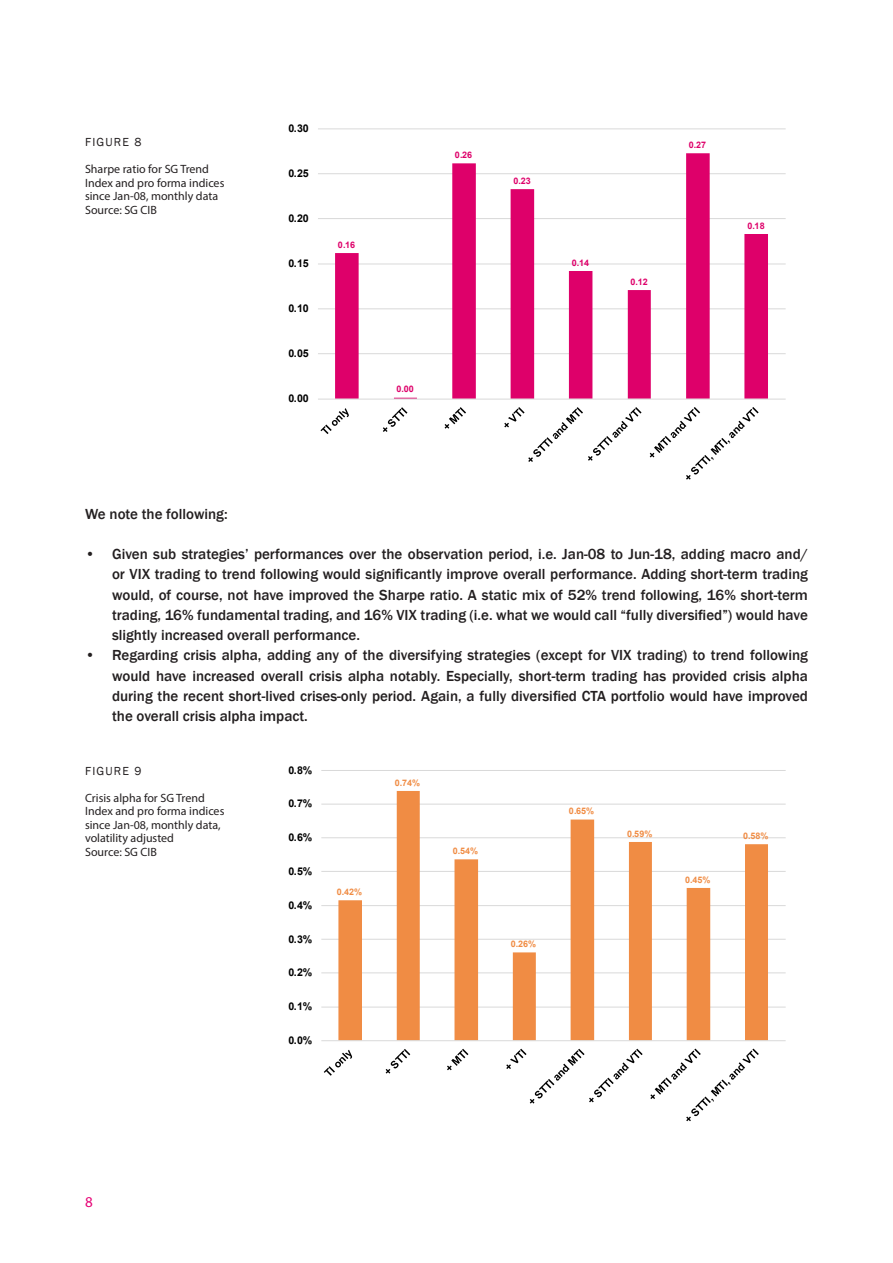
<style>
.page{position:relative;width:893px;height:1263px;background:#fff}
.page>*{position:absolute;margin:0;border:0;box-sizing:border-box;transform-origin:0 0}
.t1{font:500 15px/20.2px "Franklin Gothic";color:#231f20;text-align:justify}
.t2{font:15px "Myriad Pro";color:#e60275}
.t3{font:12px/13.5px "Myriad Pro";color:#231f20}
.t4{font:12px "Franklin Gothic";letter-spacing:.1em;color:#231f20}
.t5{font:700 10.65px "Arial";letter-spacing:-.03em;color:#000}
.t6{font:700 9px "Arial";letter-spacing:.005em;color:#f08c44}
.t7{font:700 9px "Arial";letter-spacing:.005em;color:#de006a}
</style>
<div class="page">
<hr style="left:318px;top:353px;width:468px;height:1px;background:#d9d9d9">
<hr style="left:318px;top:309px;width:468px;height:1px;background:#d9d9d9">
<hr style="left:318px;top:264px;width:468px;height:1px;background:#d9d9d9">
<hr style="left:318px;top:218px;width:468px;height:1px;background:#d9d9d9">
<hr style="left:318px;top:173px;width:468px;height:1px;background:#d9d9d9">
<hr style="left:318px;top:129px;width:468px;height:1px;background:#d9d9d9">
<svg style="left:335px;top:153px;width:433px;height:246px"></svg>
<hr style="left:318px;top:399px;width:468px;height:1px;background:#d9d9d9">
<svg style="left:320px;top:408px;width:29px;height:26px"></svg>
<svg style="left:383px;top:407px;width:24px;height:25px"></svg>
<svg style="left:445px;top:407px;width:21px;height:22px"></svg>
<svg style="left:504px;top:407px;width:137px;height:55px"></svg>
<svg style="left:650px;top:407px;width:109px;height:73px"></svg>
<hr style="left:321px;top:1007px;width:465px;height:1px;background:#d9d9d9">
<hr style="left:321px;top:972px;width:465px;height:1px;background:#d9d9d9">
<hr style="left:321px;top:939px;width:465px;height:1px;background:#d9d9d9">
<hr style="left:321px;top:905px;width:465px;height:1px;background:#d9d9d9">
<hr style="left:321px;top:871px;width:465px;height:1px;background:#d9d9d9">
<hr style="left:321px;top:837px;width:465px;height:1px;background:#d9d9d9">
<hr style="left:321px;top:804px;width:465px;height:1px;background:#d9d9d9">
<hr style="left:321px;top:770px;width:465px;height:1px;background:#d9d9d9">
<svg style="left:338px;top:791px;width:430px;height:249px"></svg>
<hr style="left:321px;top:1040px;width:465px;height:1px;background:#d9d9d9">
<svg style="left:324px;top:1050px;width:28px;height:26px"></svg>
<svg style="left:386px;top:1049px;width:24px;height:24px"></svg>
<svg style="left:447px;top:1049px;width:21px;height:21px"></svg>
<svg style="left:506px;top:1049px;width:137px;height:54px"></svg>
<svg style="left:650px;top:1048px;width:109px;height:73px"></svg>
<p class="t4" style="left:85px;top:137px;width:58px">FIGURE 8</p>
<p class="t3" style="left:85px;top:164px;width:141px">Sharpe ratio for SG Trend<br>Index and pro forma indices since Jan-08, monthly data<br>Source: SG CIB</p>
<p class="t5" style="left:288px;top:124px;width:22px">0.30</p>
<p class="t5" style="left:288px;top:169px;width:22px">0.25</p>
<p class="t5" style="left:288px;top:214px;width:22px">0.20</p>
<p class="t5" style="left:288px;top:259px;width:22px">0.15</p>
<p class="t5" style="left:288px;top:304px;width:22px">0.10</p>
<p class="t5" style="left:288px;top:350px;width:22px">0.05</p>
<p class="t5" style="left:288px;top:395px;width:22px">0.00</p>
<p class="t7" style="left:338px;top:241px;width:19px">0.16</p>
<p class="t7" style="left:396px;top:386px;width:19px">0.00</p>
<p class="t7" style="left:455px;top:151px;width:19px">0.26</p>
<p class="t7" style="left:513px;top:177px;width:19px">0.23</p>
<p class="t7" style="left:572px;top:259px;width:19px">0.14</p>
<p class="t7" style="left:630px;top:278px;width:19px">0.12</p>
<p class="t7" style="left:689px;top:141px;width:19px">0.27</p>
<p class="t7" style="left:747px;top:222px;width:19px">0.18</p>
<p class="t1" style="left:85px;top:504px;width:144px">We note the following:</p>
<p class="t1" style="left:112px;top:544px;width:697px;text-indent:-27px">• Given sub strategies’ performances over the observation period, i.e. Jan-08 to Jun-18, adding macro and/ or VIX trading to trend following would significantly improve overall performance. Adding short-term trading would, of course, not have improved the Sharpe ratio. A static mix of 52% trend following, 16% short-term trading, 16% fundamental trading, and 16% VIX trading (i.e. what we would call “fully diversified”) would have slightly increased overall performance.</p>
<p class="t1" style="left:112px;top:645px;width:697px;text-indent:-27px">• Regarding crisis alpha, adding any of the diversifying strategies (except for VIX trading) to trend following would have increased overall crisis alpha notably. Especially, short-term trading has provided crisis alpha d uring the recent short-lived crises-only period. Again, a fully diversified CTA portfolio would have improved the overall crisis alpha impact.</p>
<p class="t4" style="left:85px;top:765px;width:58px">FIGURE 9</p>
<p class="t5" style="left:288px;top:766px;width:26px">0.8%</p>
<p class="t3" style="left:85px;top:792px;width:141px">Crisis alpha for SG Trend<br>Index and pro forma indices since Jan-08, monthly data, volatility adjusted<br>Source: SG CIB</p>
<p class="t5" style="left:288px;top:800px;width:26px">0.7%</p>
<p class="t5" style="left:288px;top:833px;width:26px">0.6%</p>
<p class="t5" style="left:288px;top:867px;width:26px">0.5%</p>
<p class="t5" style="left:288px;top:901px;width:26px">0.4%</p>
<p class="t5" style="left:288px;top:935px;width:26px">0.3%</p>
<p class="t5" style="left:288px;top:969px;width:26px">0.2%</p>
<p class="t5" style="left:288px;top:1002px;width:26px">0.1%</p>
<p class="t5" style="left:288px;top:1036px;width:26px">0.0%</p>
<p class="t6" style="left:337px;top:888px;width:27px">0.42%</p>
<p class="t6" style="left:395px;top:779px;width:27px">0.74%</p>
<p class="t6" style="left:453px;top:847px;width:27px">0.54%</p>
<p class="t6" style="left:569px;top:808px;width:27px">0.65%</p>
<p class="t6" style="left:511px;top:940px;width:27px">0.26%</p>
<p class="t6" style="left:627px;top:830px;width:27px">0.59%</p>
<p class="t6" style="left:685px;top:876px;width:27px">0.45%</p>
<p class="t6" style="left:743px;top:832px;width:27px">0.58%</p>
<p class="t2" style="left:85px;top:1196px;width:9px">8</p>
</div>
